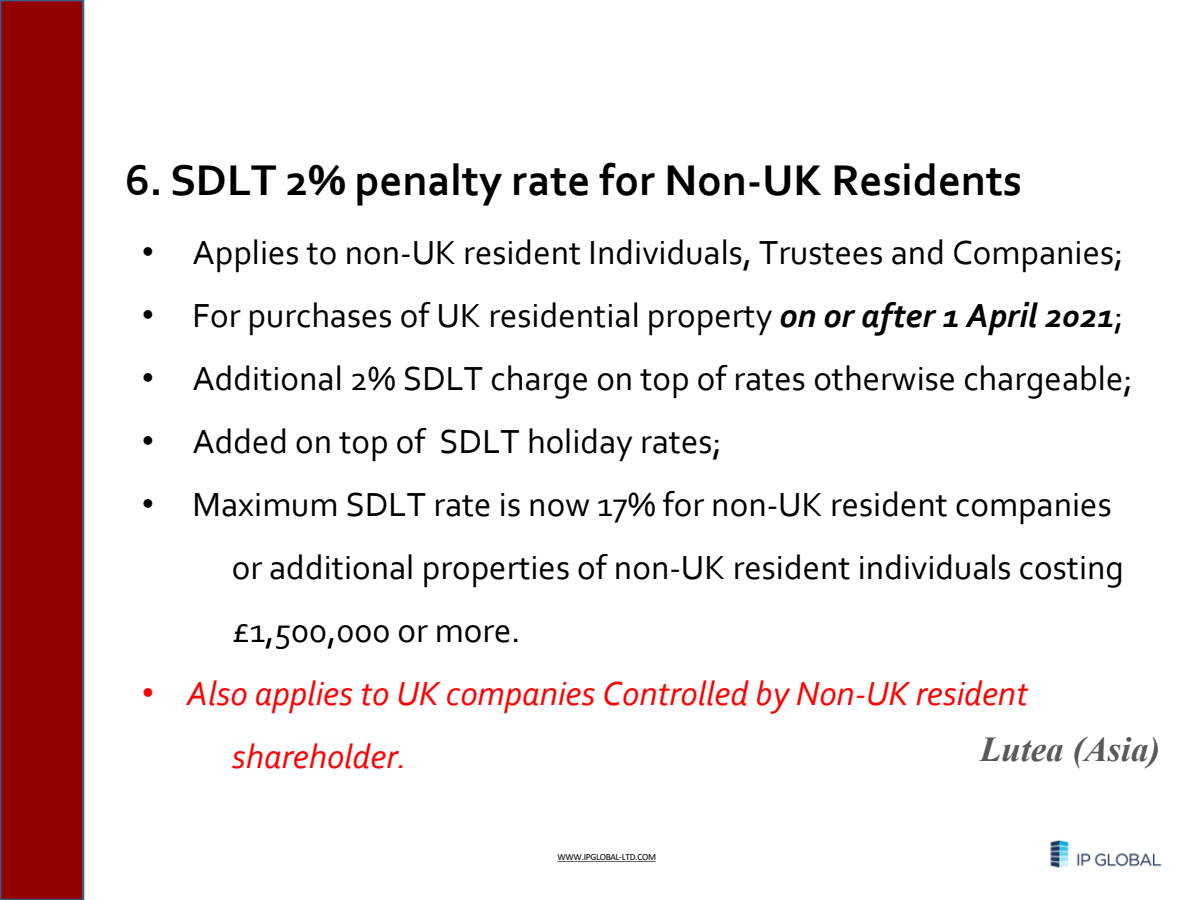
<style>
.page{position:relative;width:1200px;height:900px;background:#fff}
.page>*{position:absolute;margin:0;border:0;box-sizing:border-box;transform-origin:0 0}
.t1{font:700 45px "Corbel";color:#000}
.t2{font:35px "Corbel";color:#000}
.t3{font:italic 35px "Corbel";color:#f00}
.t4{font:italic 700 35px "Times New Roman";color:#595959}
.t5{font:9.5px "Calibri";letter-spacing:-.035em;color:#000}
.s1{font-family:"Arial"}
.s2{font-weight:700;font-style:italic}
.s3{font-family:"Arial";font-style:normal}
</style>
<div class="page">
<svg style="left:557px;top:861px;width:99px;height:1px"></svg>
<img style="left:1050px;top:840px;width:112px;height:28px">
<svg style="left:0;top:0;width:84px;height:900px;background:#8b060a"></svg>
<p class="t1" style="left:125px;top:153px;width:899px">6. SDLT 2% penalty rate for Non-UK Residents</p>
<p class="t2" style="left:142px;top:231px;width:983px"><span class="s1">•</span> Applies to non-UK resident Individuals, Trustees and Companies;</p>
<p class="t2" style="left:142px;top:294px;width:983px"><span class="s1">•</span> For purchases of UK residential property <span class="s2">on or after 1 April 2021</span>;</p>
<p class="t2" style="left:142px;top:357px;width:992px"><span class="s1">•</span> Additional 2% SDLT charge on top of rates otherwise chargeable;</p>
<p class="t2" style="left:142px;top:420px;width:582px"><span class="s1">•</span> Added on top of SDLT holiday rates;</p>
<p class="t2" style="left:142px;top:483px;width:971px"><span class="s1">•</span> Maximum SDLT rate is now 17% for non-UK resident companies</p>
<p class="t2" style="left:232px;top:546px;width:894px">or additional properties of non-UK resident individuals costing</p>
<p class="t2" style="left:232px;top:609px;width:290px">£1,500,000 or more.</p>
<p class="t3" style="left:142px;top:672px;width:888px"><span class="s3">•</span> Also applies to UK companies Controlled by Non-UK resident</p>
<p class="t3" style="left:232px;top:735px;width:176px">shareholder.</p>
<p class="t4" style="left:980px;top:725px;width:181px">Lutea (Asia)</p>
<p class="t5" style="left:557px;top:850px;width:100px">WWW.IPGLOBAL-LTD.COM</p>
</div>
